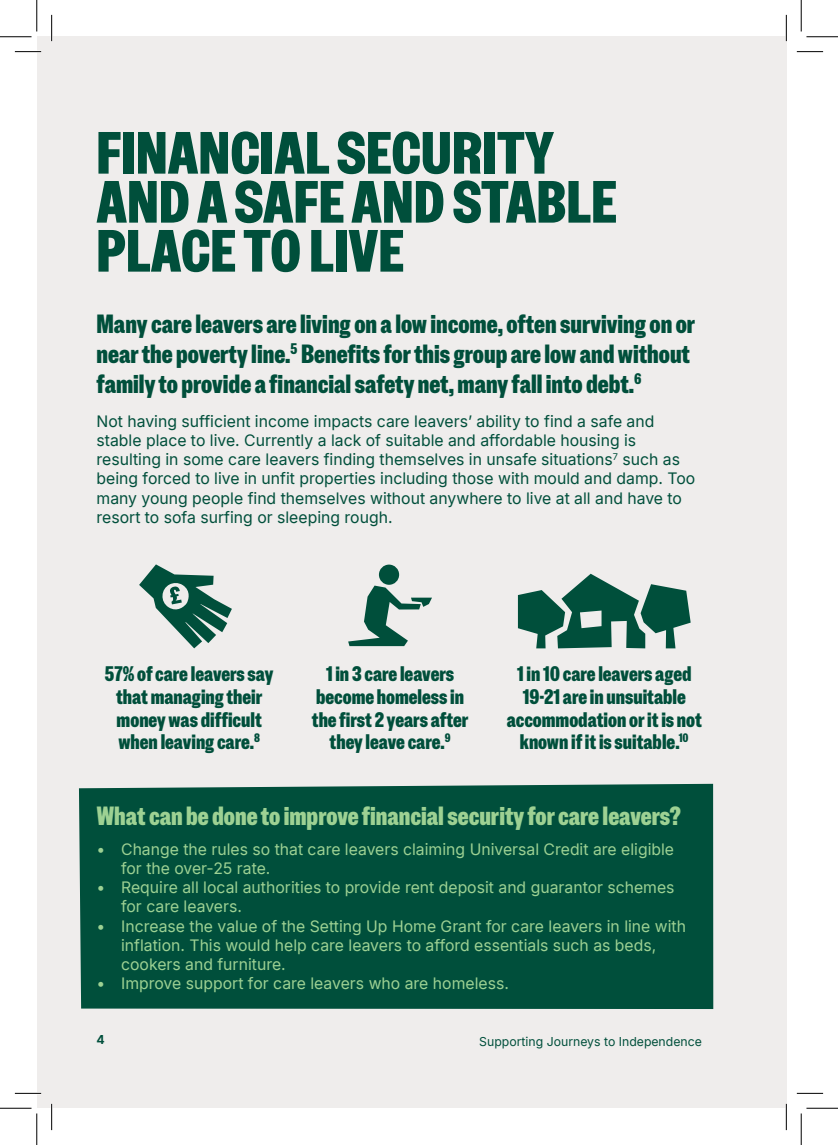
<style>
.page{position:relative;width:838px;height:1145px;background:#fff}
.page>*{position:absolute;margin:0;border:0;box-sizing:border-box;transform-origin:0 0}
.Heading_1_34_34{font:59.5px/49px "Barnardos Speak";color:#004f3b}
.Body_copy_9_13{font:26.25px/29.8px "Barnardos Speak";color:#004f3b}
.Body_copy_9_13-2{font:26.25px "Barnardos Speak";color:#9dd193}
.Body_copy_9_13-3{font:21px/22.8px "Barnardos Speak";color:#004f3b;text-align:center}
.Body_copy_9_13-4{font:15.75px/19.2px "Inter";color:#004f3b}
.t1{font:15.75px/19.2px "Inter";color:#9dd193}
.t2{font:12.25px "Inter";color:#004f3b}
.t3{font:700 12.25px "Inter";color:#004f3b}
</style>
<div class="page">
<div style="left:37px;top:37px;width:749px;height:1071px;background:#efedec"></div>
<div style="left:79px;top:784px;width:634px;height:225px;background:#004f3b"></div>
<svg style="left:139px;top:564px;width:93px;height:84px"></svg>
<svg style="left:348px;top:565px;width:84px;height:81px"></svg>
<svg style="left:518px;top:574px;width:172px;height:74px"></svg>
<hr style="left:15px;top:51px;width:26px;height:2px;background:#fff">
<hr style="left:15px;top:1092px;width:26px;height:2px;background:#fff">
<hr style="left:51px;top:15px;width:2px;height:26px;background:#fff">
<hr style="left:51px;top:1104px;width:2px;height:26px;background:#fff">
<hr style="left:785px;top:15px;width:2px;height:26px;background:#fff">
<hr style="left:785px;top:1104px;width:2px;height:26px;background:#fff">
<svg style="left:15px;top:51px;width:26px;height:1px"></svg>
<svg style="left:796px;top:51px;width:27px;height:1px"></svg>
<svg style="left:15px;top:1093px;width:26px;height:1px"></svg>
<svg style="left:796px;top:1093px;width:27px;height:1px"></svg>
<svg style="left:51px;top:15px;width:1px;height:26px"></svg>
<svg style="left:51px;top:1104px;width:1px;height:26px"></svg>
<svg style="left:786px;top:15px;width:1px;height:26px"></svg>
<svg style="left:786px;top:1104px;width:1px;height:26px"></svg>
<hr style="left:0;top:36px;width:32px;height:1px;background:#000">
<hr style="left:806px;top:36px;width:31px;height:1px;background:#000">
<hr style="left:0;top:1108px;width:32px;height:1px;background:#000">
<hr style="left:806px;top:1108px;width:31px;height:1px;background:#000">
<hr style="left:36px;top:0;width:1px;height:31px;background:#000">
<hr style="left:36px;top:1113px;width:1px;height:32px;background:#000">
<hr style="left:800px;top:0;width:1px;height:31px;background:#000">
<hr style="left:800px;top:1113px;width:1px;height:32px;background:#000">
<p class="Heading_1_34_34" style="left:96px;top:124px;width:522px">FINANCIAL SECURITY<br>AND A SAFE AND STABLE<br>PLACE TO LIVE</p>
<p class="Body_copy_9_13" style="left:97px;top:307px;width:600px">Many care leavers are living on a low income, often surviving on or near the poverty line.<sup>5</sup> Benefits for this group are low and without family to provide a financial safety net, many fall into debt.<sup>6</sup></p>
<p class="Body_copy_9_13-4" style="left:97px;top:411px;width:600px">Not having sufficient income impacts care leavers’ ability to find a safe and stable place to live. Currently a lack of suitable and affordable housing is resulting in some care leavers finding themselves in unsafe situations<sup>7</sup> such as being forced to live in unfit properties including those with mould and damp. Too many young people find themselves without anywhere to live at all and have to resort to sofa surfing or sleeping rough.</p>
<p class="Body_copy_9_13-3" style="left:105px;top:661px;width:170px">57% of care leavers say that managing their money was difficult when leaving care.<sup>8</sup></p>
<p class="Body_copy_9_13-3" style="left:312px;top:661px;width:158px">1 in 3 care leavers become homeless in the first 2 years after they leave care.<sup>9</sup></p>
<p class="Body_copy_9_13-3" style="left:506px;top:661px;width:196px">1 in 10 care leavers aged<br>19-21 are in unsuitable accommodation or it is not known if it is suitable.<sup>10</sup></p>
<p class="Body_copy_9_13-2" style="left:96px;top:797px;width:586px">What can be done to improve financial security for care leavers?</p>
<p class="t1" style="left:121px;top:839px;width:554px;text-indent:-25px">• Change the rules so that care leavers claiming Universal Credit are eligible for the over-25 rate.</p>
<p class="t1" style="left:121px;top:877px;width:555px;text-indent:-25px">• Require all local authorities to provide rent deposit and guarantor schemes for care leavers.</p>
<p class="t1" style="left:121px;top:916px;width:566px;text-indent:-25px">• Increase the value of the Setting Up Home Grant for care leavers in line with inflation. This would help care leavers to afford essentials such as beds, cookers and furniture.</p>
<p class="t1" style="left:96px;top:974px;width:414px">• Improve support for care leavers who are homeless.</p>
<p class="t3" style="left:96px;top:1031px;width:10px">4</p>
<p class="t2" style="left:479px;top:1032px;width:224px">Supporting Journeys to Independence</p>
</div>
